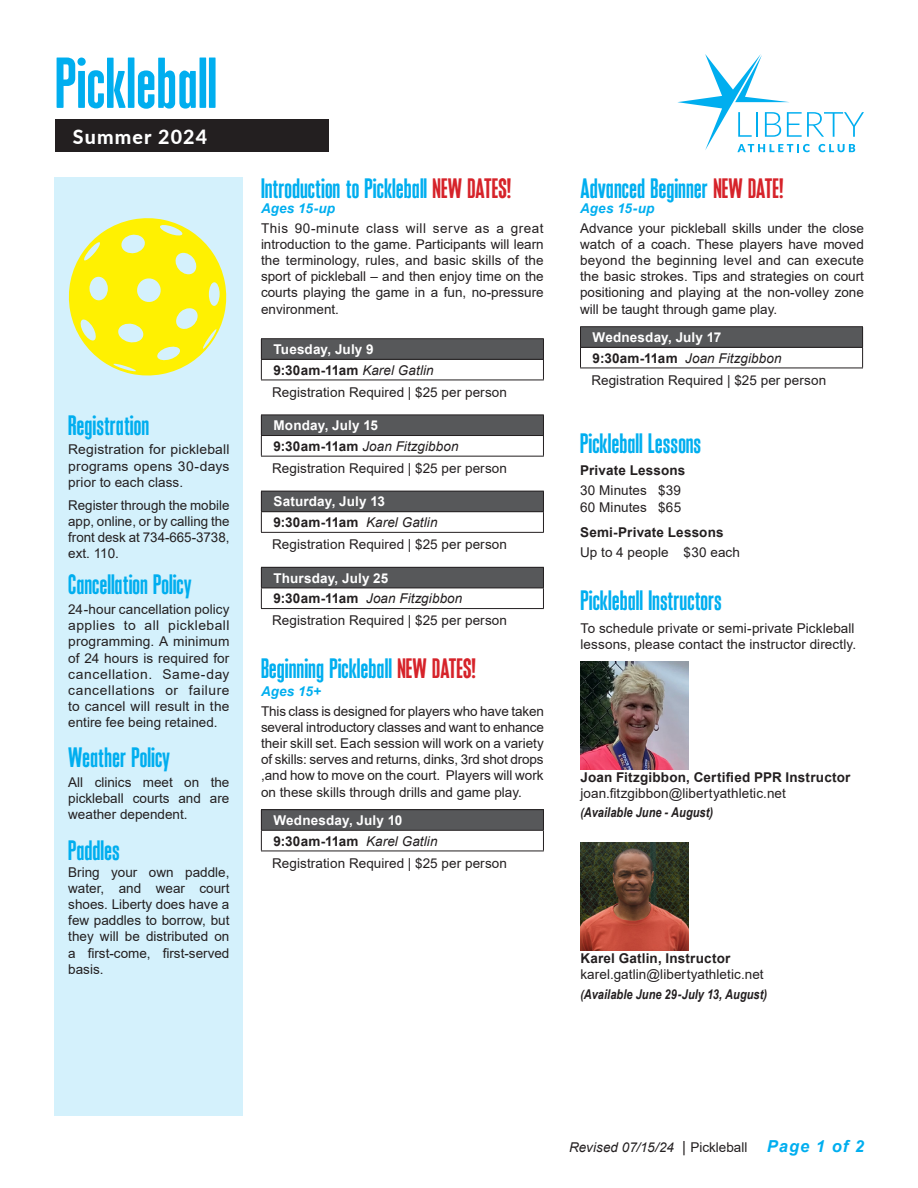
<style>
.page{position:relative;width:918px;height:1188px;background:#fff}
.page>*{position:absolute;margin:0;border:0;box-sizing:border-box;transform-origin:0 0}
.t1{font:69.15px "Martines W01 No 10";color:#00aeef}
.t2{font:27px "Martines W01 No 10";color:#00aeef}
.t3{font:800 19.65px "Lato";letter-spacing:.06em;color:#fff}
.Name___X{font:13.5px/16.2px "Arial";letter-spacing:.005em;color:#231f20;text-align:justify}
.Name___X-2{font:700 13.5px/16.2px "Arial";letter-spacing:.015em;color:#231f20}
.t4{font:italic 13.5px "Arial";letter-spacing:.005em;color:#231f20}
.t5{font:700 13.5px "Arial";letter-spacing:.01em;color:#fff}
.t6{font:italic 700 13.5px "Arial Narrow";letter-spacing:.005em;color:#231f20}
.t7{font:italic 700 13.5px "Arial";letter-spacing:.01em;color:#00aeef}
.s1{color:#d6232a}
.s2{font-weight:400;font-style:italic}
.s3{font-weight:700;font-style:normal}
.s4{font-weight:400}
.s5{font-size:12.75px}
.s6{font-weight:700}
.s7{font-style:normal;font-size:15px}
.s8{font-style:normal}
.s9{font-weight:700;font-size:16.5px;color:#00aeef}
</style>
<div class="page">
<div style="left:55px;top:119px;width:274px;height:33px;background:#231f20"></div>
<svg style="left:677px;top:54px;width:187px;height:98px"></svg>
<div style="left:54px;top:177px;width:188px;height:939px;background:#d4f1fc"></div>
<div style="left:261px;top:339px;width:282px;height:20px;background:#57585a"></div>
<hr style="left:261px;top:338px;width:283px;height:1px;background:#231f20">
<hr style="left:261px;top:359px;width:283px;height:1px;background:#231f20">
<svg style="left:261px;top:339px;width:1px;height:41px"></svg>
<svg style="left:543px;top:339px;width:1px;height:41px"></svg>
<hr style="left:261px;top:380px;width:283px;height:1px;background:#231f20">
<div style="left:261px;top:415px;width:282px;height:21px;background:#57585a"></div>
<hr style="left:261px;top:415px;width:283px;height:1px;background:#231f20">
<hr style="left:261px;top:435px;width:283px;height:1px;background:#231f20">
<svg style="left:261px;top:415px;width:1px;height:41px"></svg>
<svg style="left:543px;top:415px;width:1px;height:41px"></svg>
<hr style="left:261px;top:456px;width:283px;height:1px;background:#231f20">
<div style="left:261px;top:491px;width:282px;height:21px;background:#57585a"></div>
<hr style="left:261px;top:491px;width:283px;height:1px;background:#231f20">
<hr style="left:261px;top:511px;width:283px;height:1px;background:#231f20">
<svg style="left:261px;top:491px;width:1px;height:41px"></svg>
<svg style="left:543px;top:491px;width:1px;height:41px"></svg>
<hr style="left:261px;top:532px;width:283px;height:1px;background:#231f20">
<div style="left:261px;top:567px;width:282px;height:21px;background:#57585a"></div>
<hr style="left:261px;top:567px;width:283px;height:1px;background:#231f20">
<hr style="left:261px;top:588px;width:283px;height:1px;background:#231f20">
<svg style="left:261px;top:568px;width:1px;height:40px"></svg>
<svg style="left:543px;top:568px;width:1px;height:40px"></svg>
<hr style="left:261px;top:608px;width:283px;height:1px;background:#231f20">
<div style="left:261px;top:810px;width:282px;height:20px;background:#57585a"></div>
<hr style="left:261px;top:809px;width:283px;height:1px;background:#231f20">
<hr style="left:261px;top:830px;width:283px;height:1px;background:#231f20">
<svg style="left:261px;top:810px;width:1px;height:41px"></svg>
<svg style="left:543px;top:810px;width:1px;height:41px"></svg>
<hr style="left:261px;top:851px;width:283px;height:1px;background:#231f20">
<svg style="left:68px;top:218px;width:159px;height:158px"></svg>
<img style="left:580px;top:661px;width:108px;height:108px">
<img style="left:580px;top:842px;width:108px;height:108px">
<div style="left:581px;top:327px;width:282px;height:20px;background:#57585a"></div>
<hr style="left:580px;top:326px;width:283px;height:1px;background:#231f20">
<hr style="left:580px;top:347px;width:283px;height:1px;background:#231f20">
<svg style="left:580px;top:327px;width:1px;height:41px"></svg>
<svg style="left:862px;top:327px;width:1px;height:41px"></svg>
<hr style="left:580px;top:368px;width:283px;height:1px;background:#231f20">
<h1 class="t1" style="left:55px;top:39px;width:163px">Pickleball</h1>
<h3 class="t3" style="left:73px;top:122px;width:136px">Summer 2024</h3>
<p class="t2" style="left:68px;top:408px;width:82px">Registration</p>
<p class="Name___X" style="left:68px;top:441px;width:163px">Registration for pickleball programs opens 30-days prior to each class.</p>
<p class="Name___X" style="left:68px;top:497px;width:163px">Register through the mobile app, online, or by calling the front desk at 734-665-3738, ext. 110.</p>
<p class="t2" style="left:68px;top:567px;width:125px">Cancellation Policy</p>
<p class="Name___X" style="left:68px;top:601px;width:163px">24-hour cancellation policy applies to all pickleball programming. A minimum of 24 hours is required for cancellation. Same-day cancellations or failure to cancel will result in the entire fee being retained.</p>
<p class="t2" style="left:68px;top:740px;width:103px">Weather Policy</p>
<p class="Name___X" style="left:68px;top:774px;width:163px">All clinics meet on the pickleball courts and are weather dependent.</p>
<p class="t2" style="left:68px;top:834px;width:53px">Paddles</p>
<p class="Name___X" style="left:68px;top:864px;width:163px">Bring your own paddle, water, and wear court shoes. Liberty does have a few paddles to borrow, but they will be distributed on a first-come, first-served basis.</p>
<p class="t2" style="left:261px;top:171px;width:252px">Introduction to Pickleball <span class="s1">NEW DATES!</span></p>
<p class="t7" style="left:261px;top:199px;width:76px">Ages 15-up</p>
<p class="Name___X" style="left:261px;top:220px;width:284px">This 90-minute class will serve as a great introduction to the game. Participants will learn the terminology, rules, and basic skills of the sport of pickleball – and then enjoy time on the courts playing the game in a fun, no-pressure environment.</p>
<p class="t5" style="left:274px;top:340px;width:102px">Tuesday, July 9</p>
<p class="Name___X-2" style="left:274px;top:362px;width:162px">9:30am-11am <span class="s2">Karel Gatlin</span></p>
<p class="Name___X" style="left:272px;top:384px;width:236px">Registration Required | $25 per person</p>
<p class="t5" style="left:274px;top:416px;width:106px">Monday, July 15</p>
<p class="t4" style="left:274px;top:437px;width:187px"><span class="s3">9:30am-11am</span> Joan Fitzgibbon</p>
<p class="Name___X" style="left:272px;top:460px;width:236px">Registration Required | $25 per person</p>
<p class="t5" style="left:274px;top:492px;width:113px">Saturday, July 13</p>
<p class="Name___X-2" style="left:274px;top:514px;width:166px">9:30am-11am <span class="s2">Karel Gatlin</span></p>
<p class="Name___X" style="left:272px;top:536px;width:236px">Registration Required | $25 per person</p>
<p class="t5" style="left:274px;top:568px;width:116px">Thursday, July 25</p>
<p class="t4" style="left:274px;top:590px;width:190px"><span class="s3">9:30am-11am</span> Joan Fitzgibbon</p>
<p class="Name___X" style="left:272px;top:612px;width:236px">Registration Required | $25 per person</p>
<p class="t2" style="left:261px;top:651px;width:216px">Beginning Pickleball <span class="s1">NEW DATES!</span></p>
<p class="t7" style="left:261px;top:682px;width:62px">Ages 15+</p>
<p class="Name___X" style="left:261px;top:703px;width:284px">This class is designed for players who have taken several introductory classes and want to enhance their skill set. Each session will work on a variety of skills: serves and returns, dinks, 3rd shot drops ,and how to move on the court. Players will work on these skills through drills and game play.</p>
<p class="t5" style="left:274px;top:811px;width:130px">Wednesday, July 10</p>
<p class="Name___X-2" style="left:274px;top:833px;width:166px">9:30am-11am <span class="s2">Karel Gatlin</span></p>
<p class="Name___X" style="left:272px;top:855px;width:236px">Registration Required | $25 per person</p>
<p class="t2" style="left:580px;top:171px;width:205px">Advanced Beginner <span class="s1">NEW DATE!</span></p>
<p class="t7" style="left:580px;top:199px;width:76px">Ages 15-up</p>
<p class="Name___X" style="left:580px;top:220px;width:285px">Advance your pickleball skills under the close watch of a coach. These players have moved beyond the beginning level and can execute the basic strokes. Tips and strategies on court positioning and playing at the non-volley zone will be taught through game play.</p>
<p class="t5" style="left:593px;top:328px;width:130px">Wednesday, July 17</p>
<p class="t4" style="left:593px;top:349px;width:190px"><span class="s3">9:30am-11am</span> Joan Fitzgibbon</p>
<p class="Name___X" style="left:591px;top:372px;width:236px">Registration Required | $25 per person</p>
<p class="t2" style="left:580px;top:426px;width:123px">Pickleball Lessons</p>
<p class="Name___X-2" style="left:580px;top:462px;width:107px">Private Lessons</p>
<p class="Name___X" style="left:580px;top:482px;width:102px">30 Minutes $39</p>
<p class="Name___X" style="left:580px;top:499px;width:103px">60 Minutes $65</p>
<p class="Name___X-2" style="left:580px;top:524px;width:145px">Semi-Private Lessons</p>
<p class="Name___X" style="left:580px;top:544px;width:161px">Up to 4 people $30 each</p>
<p class="t2" style="left:580px;top:583px;width:143px">Pickleball Instructors</p>
<p class="Name___X" style="left:580px;top:620px;width:277px">To schedule private or semi-private Pickleball lessons, please contact the instructor directly.</p>
<p class="Name___X-2" style="left:580px;top:769px;width:271px">Joan Fitzgibbon, Certified PPR Instructor <span class="s4">joan.fitzgibbon@libertyathletic.net</span></p>
<p class="t6" style="left:580px;top:802px;width:134px"><span class="s5">(</span>Available June - August)</p>
<p class="Name___X" style="left:580px;top:950px;width:185px"><span class="s6">Karel Gatlin, Instructor </span>karel.gatlin@libertyathletic.net</p>
<p class="t6" style="left:580px;top:984px;width:188px"><span class="s5">(</span>Available June 29-July 13, August)</p>
<p class="t4" style="left:569px;top:1139px;width:296px">Revised 07/15/24 <span class="s7">|</span> <span class="s8">Pickleball</span> <span class="s9">Page 1 of 2</span></p>
</div>
